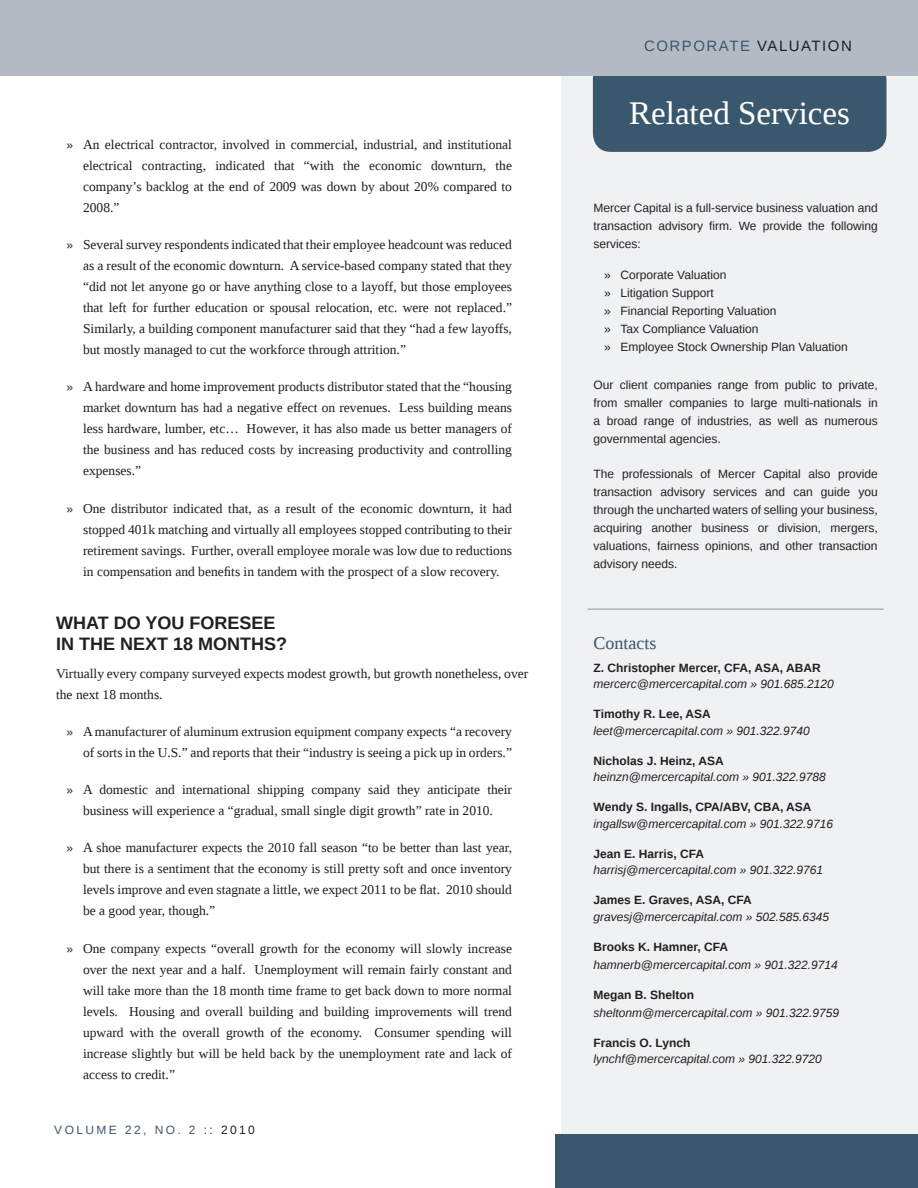
<style>
.page{position:relative;width:918px;height:1188px;background:#fff}
.page>*{position:absolute;margin:0;border:0;box-sizing:border-box;transform-origin:0 0}
.t1{font:33px "Liberation Serif";color:#fff}
.t2{font:700 18px/21px "Liberation Sans";color:#231f20}
.t3{font:18px "Liberation Serif";color:#3a586d}
.t4{font:15px "Liberation Sans";letter-spacing:.1em;color:#3a586d}
.t5{font:13.5px/21px "Liberation Serif";color:#231f20;text-align:justify}
.t6{font:12px/18px "Liberation Sans";color:#231f20;text-align:justify}
.t7{font:italic 12px "Liberation Sans";color:#231f20}
.t8{font:700 12px "Liberation Sans";color:#231f20}
.t9{font:12px "Liberation Sans";letter-spacing:.2em;color:#3a586d}
.s1{font-family:"Liberation Sans";font-size:12px}
.s2{color:#231f20}
</style>
<div class="page">
<div style="left:561px;top:75px;width:357px;height:1092px;background:#f0f1f3"></div>
<hr style="left:588px;top:609px;width:296px;height:1px;background:#939598">
<div style="left:555px;top:1134px;width:363px;height:54px;background:#3a586d"></div>
<div style="left:593px;top:62px;width:293px;height:90px;background:#3a586d;border-radius:18px"></div>
<div style="left:0;top:0;width:918px;height:76px;background:#b4bac3"></div>
<p class="t5" style="left:83px;top:134px;width:430px;text-indent:-16px"><span class="s1">»</span> An electrical contractor, involved in commercial, industrial, and institutional electrical contracting, indicated that “with the economic downturn, the company’s backlog at the end of 2009 was down by about 20% compared to 2008.”</p>
<p class="t5" style="left:83px;top:234px;width:430px;text-indent:-16px"><span class="s1">»</span> Several survey respondents indicated that their employee headcount was reduced as a result of the economic downturn. A service-based company stated that they “did not let anyone go or have anything close to a layoff, but those employees that left for further education or spousal relocation, etc. were not replaced.” Similarly, a building component manufacturer said that they “had a few layoffs, but mostly managed to cut the workforce through attrition.”</p>
<p class="t5" style="left:83px;top:376px;width:430px;text-indent:-16px"><span class="s1">»</span> A hardware and home improvement products distributor stated that the “housing market downturn has had a negative effect on revenues. Less building means less hardware, lumber, etc… However, it has also made us better managers of the business and has reduced costs by increasing productivity and controlling expenses.”</p>
<p class="t5" style="left:83px;top:498px;width:430px;text-indent:-16px"><span class="s1">»</span> One distributor indicated that, as a result of the economic downturn, it had stopped 401k matching and virtually all employees stopped contributing to their retirement savings. Further, overall employee morale was low due to reductions in compensation and benefits in tandem with the prospect of a slow recovery.</p>
<h2 class="t2" style="left:56px;top:612px;width:15px">What</h2>
<h2 class="t2" style="left:56px;top:612px;width:221px;text-indent:58px">do you foresee in the next 18 months</h2>
<h2 class="t2" style="left:276px;top:633px;width:12px">?</h2>
<p class="t5" style="left:56px;top:663px;width:474px">Virtually every company surveyed expects modest growth, but growth nonetheless, over the next 18 months.</p>
<p class="t5" style="left:67px;top:721px;width:447px;text-align:right"><span class="s1">»</span> A manufacturer of aluminum extrusion equipment company expects “a recovery of sorts in the U.S.” and reports that their “industry is seeing a pick up in orders.”</p>
<p class="t5" style="left:67px;top:779px;width:447px;text-align:center"><span class="s1">»</span> A domestic and international shipping company said they anticipate their business will experience a “gradual, small single digit growth” rate in 2010.</p>
<p class="t5" style="left:83px;top:837px;width:430px;text-indent:-16px"><span class="s1">»</span> A shoe manufacturer expects the 2010 fall season “to be better than last year, but there is a sentiment that the economy is still pretty soft and once inventory levels improve and even stagnate a little, we expect 2011 to be flat. 2010 should be a good year, though.”</p>
<p class="t5" style="left:83px;top:937px;width:430px;text-indent:-16px"><span class="s1">»</span> One company expects “overall growth for the economy will slowly increase over the next year and a half. Unemployment will remain fairly constant and will take more than the 18 month time frame to get back down to more normal levels. Housing and overall building and building improvements will trend upward with the overall growth of the economy. Consumer spending will increase slightly but will be held back by the unemployment rate and lack of access to credit.”</p>
<p class="t9" style="left:54px;top:1123px;width:202px">Vo lum e 22, No . 2 <span class="s2">:: 2010</span></p>
<p class="t4" style="left:644px;top:38px;width:209px">Corporate <span class="s2">Valuation</span></p>
<h1 class="t1" style="left:629px;top:92px;width:222px">Related Services</h1>
<p class="t6" style="left:594px;top:199px;width:286px">Mercer Capital is a full-service business valuation and transaction advisory firm. We provide the following services:</p>
<p class="t6" style="left:604px;top:266px;width:245px;text-align:left">» Corporate Valuation<br>» Litigation Support<br>» Financial Reporting Valuation<br>» Tax Compliance Valuation<br>» Employee Stock Ownership Plan Valuation</p>
<p class="t6" style="left:594px;top:377px;width:286px">Our client companies range from public to private, from smaller companies to large multi-nationals in a broad range of industries, as well as numerous governmental agencies.</p>
<p class="t6" style="left:594px;top:465px;width:286px">The professionals of Mercer Capital also provide transaction advisory services and can guide you through the uncharted waters of selling your business, acquiring another business or division, mergers, valuations, fairness opinions, and other transaction advisory needs.</p>
<h2 class="t3" style="left:594px;top:631px;width:64px">Contacts</h2>
<p class="t8" style="left:594px;top:659px;width:229px">Z. Christopher Mercer, CFA, ASA, ABAR</p>
<p class="t7" style="left:594px;top:676px;width:242px">mercerc@mercercapital.com » 901.685.2120</p>
<p class="t8" style="left:594px;top:706px;width:119px">Timothy R. Lee, ASA</p>
<p class="t7" style="left:594px;top:723px;width:218px">leet@mercercapital.com » 901.322.9740</p>
<p class="t8" style="left:594px;top:752px;width:132px">Nicholas J. Heinz, ASA</p>
<p class="t7" style="left:594px;top:769px;width:234px">heinzn@mercercapital.com » 901.322.9788</p>
<p class="t8" style="left:594px;top:799px;width:220px">Wendy S. Ingalls, CPA/ABV, CBA, ASA</p>
<p class="t7" style="left:594px;top:816px;width:241px">ingallsw@mercercapital.com » 901.322.9716</p>
<p class="t8" style="left:594px;top:845px;width:112px">Jean E. Harris, CFA</p>
<p class="t7" style="left:594px;top:862px;width:231px">harrisj@mercercapital.com » 901.322.9761</p>
<p class="t8" style="left:594px;top:892px;width:160px">James E. Graves, ASA, CFA</p>
<p class="t7" style="left:594px;top:909px;width:237px">gravesj@mercercapital.com » 502.585.6345</p>
<p class="t8" style="left:594px;top:938px;width:136px">Brooks K. Hamner, CFA</p>
<p class="t7" style="left:594px;top:957px;width:246px">hamnerb@mercercapital.com » 901.322.9714</p>
<p class="t8" style="left:594px;top:986px;width:102px">Megan B. Shelton</p>
<p class="t7" style="left:594px;top:1005px;width:247px">sheltonm@mercercapital.com » 901.322.9759</p>
<p class="t8" style="left:594px;top:1034px;width:98px">Francis O. Lynch</p>
<p class="t7" style="left:594px;top:1051px;width:230px">lynchf@mercercapital.com » 901.322.9720</p>
</div>
